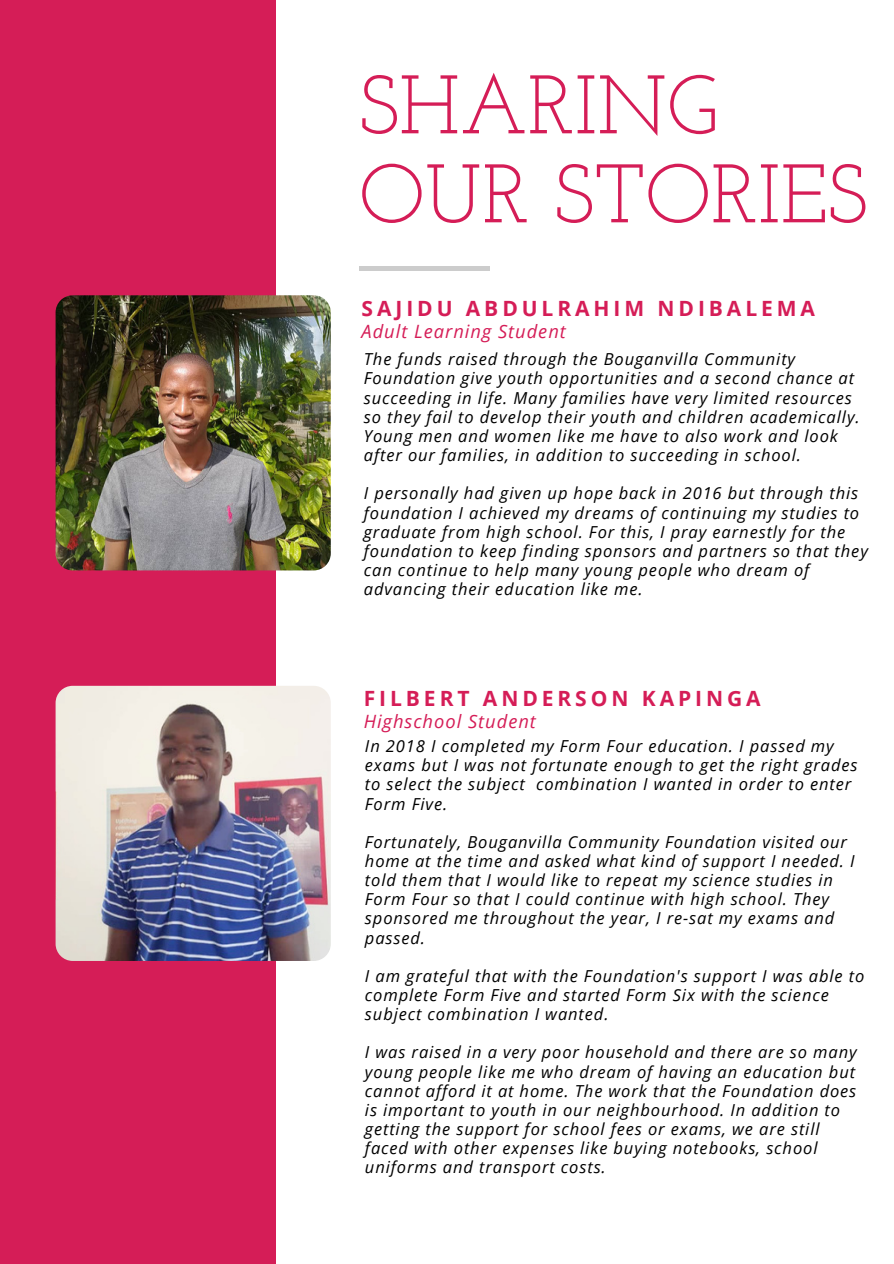
<style>
.page{position:relative;width:894px;height:1264px;background:#fff}
.page>*{position:absolute;margin:0;border:0;box-sizing:border-box;transform-origin:0 0}
.t1{font:82.8px/88.9px "Josefin Slab";color:#d51d57}
.t2{font:700 21px "Open Sans";letter-spacing:.185em;color:#d51d57}
.t3{font:italic 18.3px "Open Sans";letter-spacing:.055em;color:#d51d57}
.t4{font:italic 16.5px/19.2px "Open Sans";letter-spacing:.055em;color:#000}
</style>
<div class="page">
<div style="left:0;top:0;width:276px;height:1263px;background:#d51d57"></div>
<div style="left:359px;top:266px;width:131px;height:5px;background:#ccc"></div>
<img style="left:56px;top:685px;width:275px;height:275px;border-radius:17px">
<img style="left:56px;top:295px;width:275px;height:275px;border-radius:17px">
<p class="t1" style="left:359px;top:68px;width:509px">SHARING<br>OUR STORIES</p>
<p class="t2" style="left:361px;top:293px;width:455px">SAJIDU ABDULRAHIM NDIBALEMA</p>
<p class="t4" style="left:364px;top:349px;width:497px">The funds raised through the Bouganvilla Community Foundation give youth opportunities and a second chance at succeeding in life. Many families have very limited resources so they fail to develop their youth and children academically.<br>Young men and women like me have to also work and look after our families, in addition to succeeding in school.</p>
<p class="t4" style="left:364px;top:483px;width:505px">I personally had given up hope back in 2016 but through this foundation I achieved my dreams of continuing my studies to graduate from high school. For this, I pray earnestly for the foundation to keep finding sponsors and partners so that they can continue to help many young people who dream of advancing their education like me.</p>
<p class="t3" style="left:361px;top:318px;width:206px">Adult Learning Student</p>
<p class="t2" style="left:364px;top:684px;width:398px">FILBERT ANDERSON KAPINGA</p>
<p class="t4" style="left:365px;top:736px;width:494px">In 2018 I completed my Form Four education. I passed my exams but I was not fortunate enough to get the right grades to select the subject combination I wanted in order to enter Form Five.</p>
<p class="t4" style="left:365px;top:831px;width:491px">Fortunately, Bouganvilla Community Foundation visited our home at the time and asked what kind of support I needed. I told them that I would like to repeat my science studies in Form Four so that I could continue with high school. They sponsored me throughout the year, I re-sat my exams and passed.</p>
<p class="t4" style="left:365px;top:965px;width:500px">I am grateful that with the Foundation's support I was able to complete Form Five and started Form Six with the science subject combination I wanted.</p>
<p class="t4" style="left:365px;top:1042px;width:493px">I was raised in a very poor household and there are so many young people like me who dream of having an education but cannot afford it at home. The work that the Foundation does is important to youth in our neighbourhood. In addition to getting the support for school fees or exams, we are still faced with other expenses like buying notebooks, school uniforms and transport costs.</p>
<p class="t3" style="left:364px;top:708px;width:173px">Highschool Student</p>
</div>
